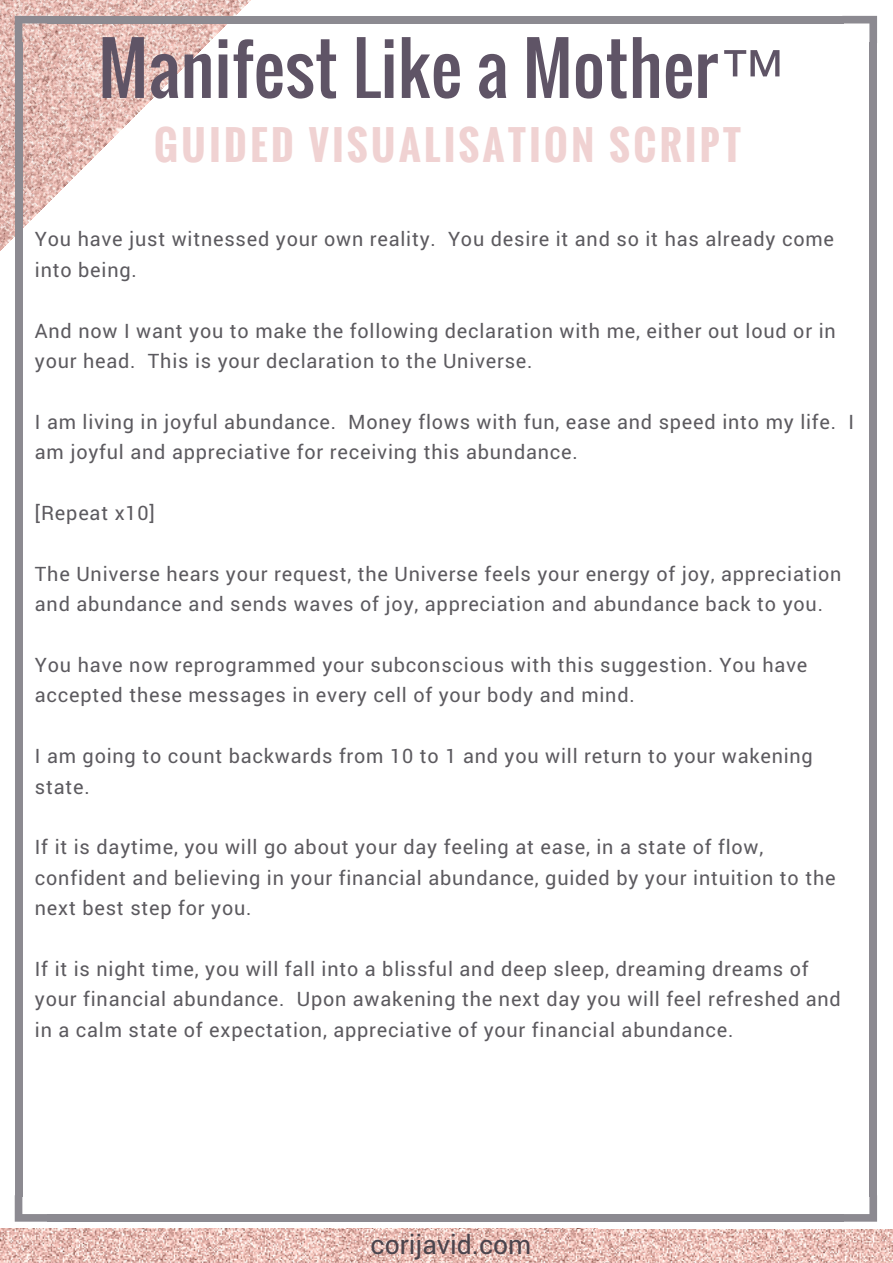
<style>
.page{position:relative;width:893px;height:1263px;background:#fff}
.page>*{position:absolute;margin:0;border:0;box-sizing:border-box;transform-origin:0 0}
.t1{font:69.6px "Oswald";color:#5f5466}
.t2{font:700 39.75px "Oswald";letter-spacing:.09em;color:#f0d2d2}
.t3{font:26.55px "Roboto";color:#4a444d}
.t4{font:19.8px/30.5px "Roboto";letter-spacing:.04em;color:#5c5a5f}
.s1{font-family:"Liberation Sans"}
</style>
<div class="page">
<img style="left:0;top:0;width:308px;height:398px">
<img style="left:0;top:1228px;width:598px;height:35px">
<img style="left:331px;top:1230px;width:562px;height:33px">
<svg style="left:15px;top:16px;width:33px;height:27px"></svg>
<div style="left:15px;top:42px;width:7px;height:1154px;background:#8c8a91"></div>
<svg style="left:15px;top:1195px;width:32px;height:27px"></svg>
<div style="left:47px;top:1214px;width:796px;height:8px;background:#8c8a91"></div>
<svg style="left:843px;top:1196px;width:34px;height:26px"></svg>
<div style="left:869px;top:42px;width:8px;height:1154px;background:#8c8a91"></div>
<div style="left:47px;top:16px;width:796px;height:7px;background:#8c8a91"></div>
<svg style="left:842px;top:16px;width:35px;height:26px"></svg>
<h1 class="t1" style="left:98px;top:15px;width:691px">Manifest Like a Mother<span class="s1">™</span></h1>
<h2 class="t2" style="left:154px;top:115px;width:588px">GUIDED VISUALISATION SCRIPT</h2>
<p class="t4" style="left:35px;top:223px;width:801px">You have just witnessed your own reality. You desire it and so it has already come into being.</p>
<p class="t4" style="left:35px;top:315px;width:802px">And now I want you to make the following declaration with me, either out loud or in your head. This is your declaration to the Universe.</p>
<p class="t4" style="left:35px;top:406px;width:821px">I am living in joyful abundance. Money flows with fun, ease and speed into my life. I am joyful and appreciative for receiving this abundance.</p>
<p class="t4" style="left:35px;top:497px;width:121px">[Repeat x10]</p>
<p class="t4" style="left:35px;top:558px;width:808px">The Universe hears your request, the Universe feels your energy of joy, appreciation and abundance and sends waves of joy, appreciation and abundance back to you.</p>
<p class="t4" style="left:35px;top:649px;width:774px">You have now reprogrammed your subconscious with this suggestion. You have accepted these messages in every cell of your body and mind.</p>
<p class="t4" style="left:35px;top:740px;width:779px">I am going to count backwards from 10 to 1 and you will return to your wakening state.</p>
<p class="t4" style="left:35px;top:831px;width:802px">If it is daytime, you will go about your day feeling at ease, in a state of flow, confident and believing in your financial abundance, guided by your intuition to the next best step for you.</p>
<p class="t4" style="left:35px;top:953px;width:807px">If it is night time, you will fall into a blissful and deep sleep, dreaming dreams of your financial abundance. Upon awakening the next day you will feel refreshed and in a calm state of expectation, appreciative of your financial abundance.</p>
<h3 class="t3" style="left:371px;top:1227px;width:162px">corijavid.com</h3>
</div>
